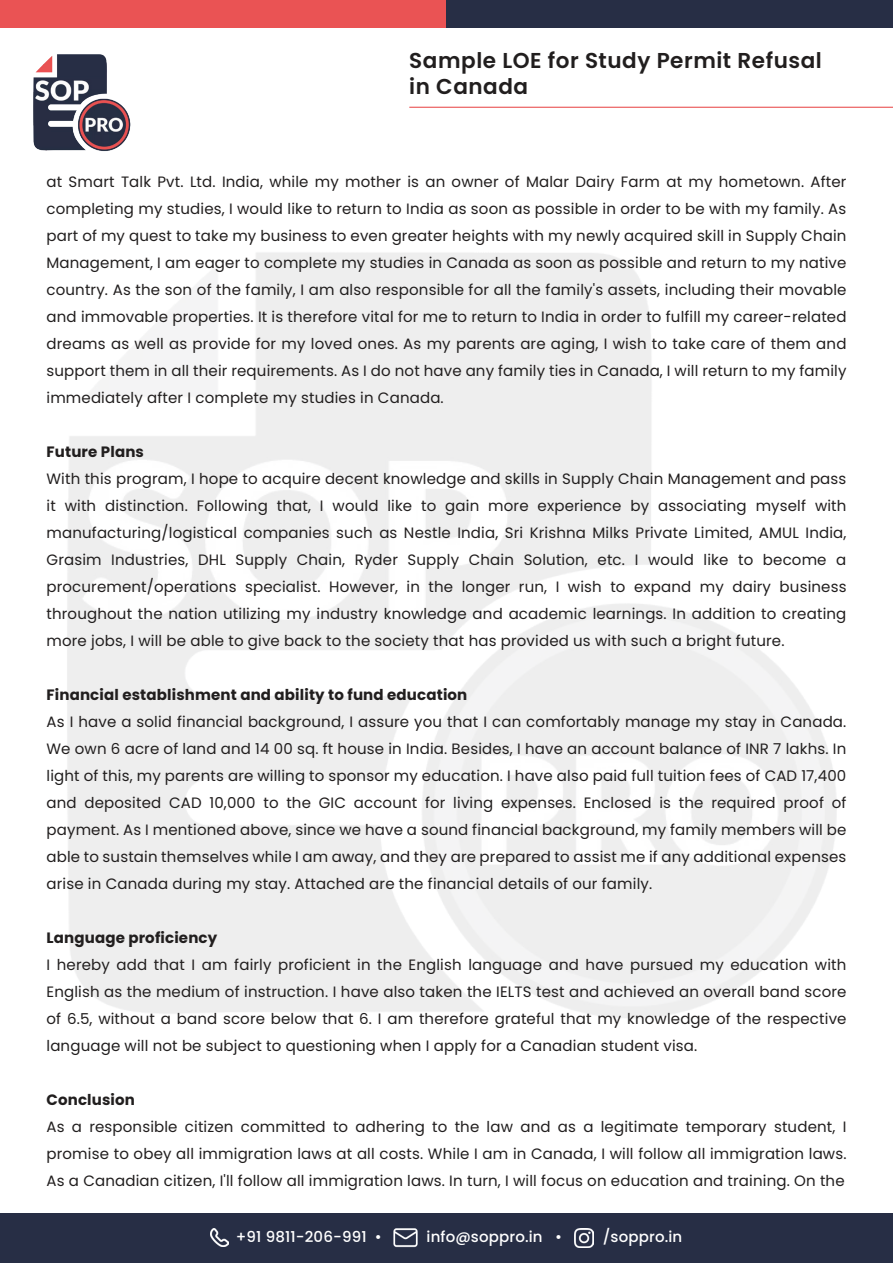
<style>
.page{position:relative;width:893px;height:1263px;background:#fff}
.page>*{position:absolute;margin:0;border:0;box-sizing:border-box;transform-origin:0 0}
.t1{font:600 21.6px/25.8px "Poppins";letter-spacing:.025em;color:#211e1e}
.t2{font:15px/27px "Poppins";letter-spacing:.01em;color:#211e1e;text-align:justify}
.t3{font:700 15px "Poppins";letter-spacing:.01em;color:#211e1e}
.t4{font:500 15px "Poppins";letter-spacing:.01em;color:#fff}
</style>
<div class="page">
<hr style="left:409px;top:107px;width:484px;height:1px;background:#ea5354">
<div style="left:0;top:0;width:446px;height:28px;background:#ea5354"></div>
<div style="left:446px;top:0;width:447px;height:28px;background:#272e45"></div>
<div style="left:0;top:1214px;width:893px;height:49px;background:#272e45"></div>
<img style="left:575px;top:1228px;width:19px;height:19px">
<img style="left:210px;top:1228px;width:19px;height:19px">
<img style="left:393px;top:1228px;width:25px;height:20px">
<img style="left:33px;top:54px;width:98px;height:97px">
<h1 class="t1" style="left:409px;top:48px;width:414px">Sample LOE for Study Permit Refusal in Canada</h1>
<p class="t2" style="left:47px;top:169px;width:801px">at Smart Talk Pvt. Ltd. India, while my mother is an owner of Malar Dairy Farm at my hometown. After completing my studies, I would like to return to India as soon as possible in order to be with my family. As part of my quest to take my business to even greater heights with my newly acquired skill in Supply Chain Management, I am eager to complete my studies in Canada as soon as possible and return to my native country. As the son of the family, I am also responsible for all the family's assets, including their movable and immovable properties. It is therefore vital for me to return to India in order to fulfill my career-related dreams as well as provide for my loved ones. As my parents are aging, I wish to take care of them and support them in all their requirements. As I do not have any family ties in Canada, I will return to my family immediately after I complete my studies in Canada.</p>
<p class="t3" style="left:47px;top:443px;width:99px">Future Plans</p>
<p class="t2" style="left:47px;top:466px;width:801px">With this program, I hope to acquire decent knowledge and skills in Supply Chain Management and pass it with distinction. Following that, I would like to gain more experience by associating myself with manufacturing/logistical companies such as Nestle India, Sri Krishna Milks Private Limited, AMUL India, Grasim Industries, DHL Supply Chain, Ryder Supply Chain Solution, etc. I would like to become a procurement/operations specialist. However, in the longer run, I wish to expand my dairy business throughout the nation utilizing my industry knowledge and academic learnings. In addition to creating more jobs, I will be able to give back to the society that has provided us with such a bright future.</p>
<p class="t3" style="left:47px;top:686px;width:422px">Financial establishment and ability to fund education</p>
<p class="t2" style="left:47px;top:709px;width:801px">As I have a solid financial background, I assure you that I can comfortably manage my stay in Canada.<br>We own 6 acre of land and 14 00 sq. ft house in India. Besides, I have an account balance of INR 7 lakhs. In light of this, my parents are willing to sponsor my education. I have also paid full tuition fees of CAD 17,400 and deposited CAD 10,000 to the GIC account for living expenses. Enclosed is the required proof of payment. As I mentioned above, since we have a sound financial background, my family members will be able to sustain themselves while I am away, and they are prepared to assist me if any additional expenses arise in Canada during my stay. Attached are the financial details of our family.</p>
<p class="t3" style="left:47px;top:929px;width:172px">Language proficiency</p>
<p class="t2" style="left:47px;top:952px;width:801px">I hereby add that I am fairly proficient in the English language and have pursued my education with English as the medium of instruction. I have also taken the IELTS test and achieved an overall band score of 6.5, without a band score below that 6. I am therefore grateful that my knowledge of the respective language will not be subject to questioning when I apply for a Canadian student visa.</p>
<p class="t3" style="left:47px;top:1091px;width:90px">Conclusion</p>
<p class="t2" style="left:47px;top:1114px;width:801px">As a responsible citizen committed to adhering to the law and as a legitimate temporary student, I promise to obey all immigration laws at all costs. While I am in Canada, I will follow all immigration laws.<br>As a Canadian citizen, I'll follow all immigration laws. In turn, I will focus on education and training. On the</p>
<p class="t4" style="left:236px;top:1228px;width:148px">+91 9811-206-991 •</p>
<p class="t4" style="left:427px;top:1228px;width:137px">info@soppro.in •</p>
<p class="t4" style="left:603px;top:1228px;width:81px">/soppro.in</p>
</div>
